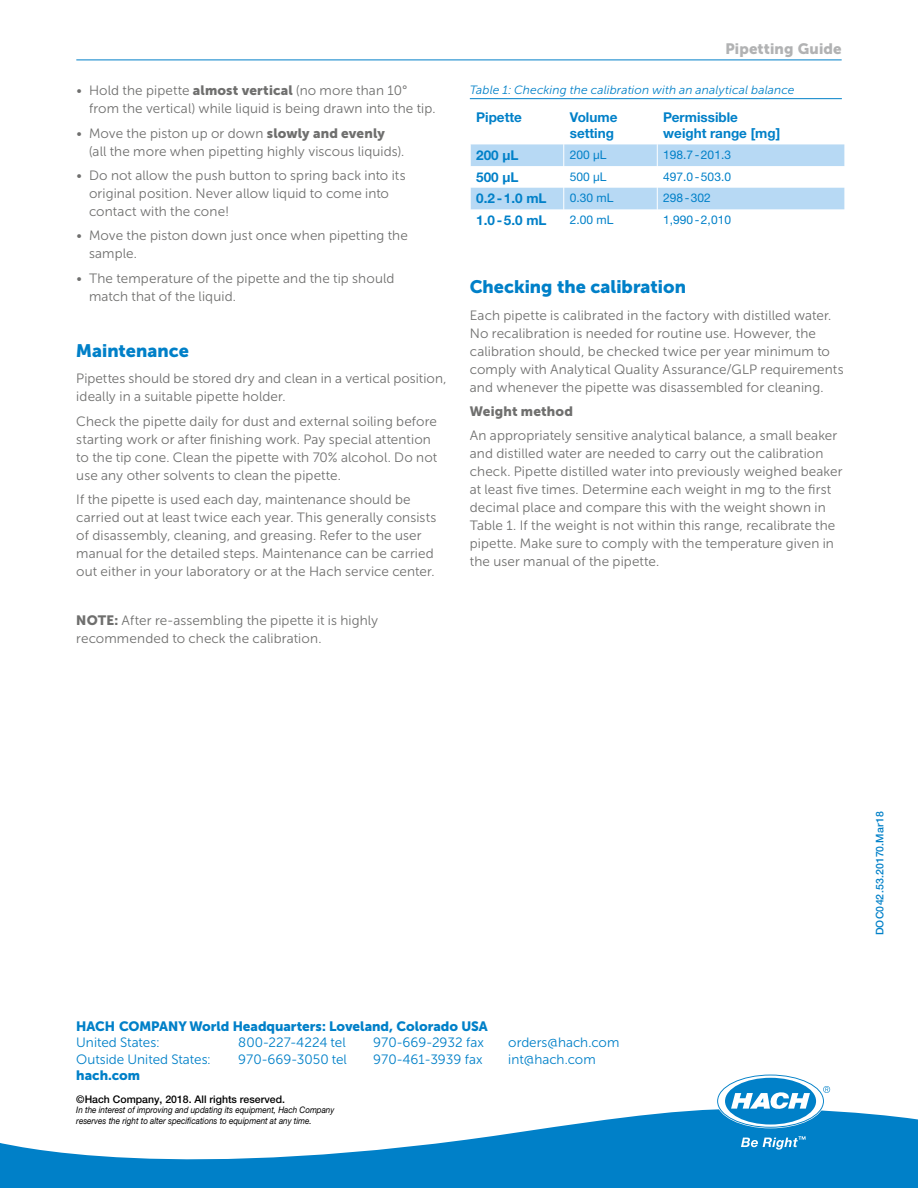
<style>
.page{position:relative;width:918px;height:1188px;background:#fff}
.page>*{position:absolute;margin:0;border:0;box-sizing:border-box;transform-origin:0 0}
.t1{font:18px "Museo Sans Cyrl 900";color:#0080c8}
.t2{font:15px "Museo Sans Cyrl 900";letter-spacing:.01em;color:#b1b2b3}
.t3{font:13.5px/18px "Museo Sans Cyrl 300";letter-spacing:.01em;color:#6f6f6e}
.t4{font:13.5px "Museo Sans Cyrl 300";color:#0080c8}
.t5{font:700 13.5px/16.5px "Helvetica Neue LTW1 G";color:#0080c8}
.t6{font:13.5px "Museo Sans Cyrl 900";color:#0080c8}
.t7{font:13.5px "Museo Sans Cyrl 900";letter-spacing:.015em;color:#6f6f6e}
.t8{font:12px "Helvetica Neue LTW1 G";color:#0080c8}
.t9{font:italic 12px "Museo Sans Cyrl 300";letter-spacing:.01em;color:#0080c8}
.t10{font:500 10.5px "Helvetica Neue LTW1 G";color:#000}
.t11{font:500 10.5px "Helvetica Neue LTW1 G";letter-spacing:.025em;color:#0080c8}
.t12{font:italic 9px/10.5px "Helvetica Neue LTW1 G";color:#000;scale:.9 1}
.s1{font-family:"Museo Sans Cyrl 900"}
</style>
<div class="page">
<hr style="left:470px;top:98px;width:372px;height:1px;background:#0080c8">
<hr style="left:76px;top:60px;width:766px;height:1px;background:#0080c8">
<svg style="left:470px;top:144px;width:374px;height:66px"></svg>
<svg style="left:0;top:1109px;width:918px;height:79px;fill:#0080c8"></svg>
<svg style="left:718px;top:1076px;width:112px;height:51px"></svg>
<svg style="left:741px;top:1136px;width:65px;height:14px"></svg>
<p class="t3" style="left:89px;top:82px;width:348px;text-indent:-13px">• Hold the pipette <span class="s1">almost vertical</span> (no more than 10° from the vertical) while liquid is being drawn into the tip.</p>
<p class="t3" style="left:89px;top:124px;width:317px;text-indent:-13px">• Move the piston up or down <span class="s1">slowly and evenly </span>(all the more when pipetting highly viscous liquids).</p>
<p class="t3" style="left:89px;top:166px;width:318px;text-indent:-13px">• Do not allow the push button to spring back into its original position. Never allow liquid to come into contact with the cone!</p>
<p class="t3" style="left:89px;top:227px;width:320px;text-indent:-13px">• Move the piston down just once when pipetting the sample.</p>
<p class="t3" style="left:89px;top:269px;width:307px;text-indent:-13px">• The temperature of the pipette and the tip should match that of the liquid.</p>
<h1 class="t1" style="left:76px;top:340px;width:114px">Maintenance</h1>
<p class="t3" style="left:76px;top:370px;width:372px">Pipettes should be stored dry and clean in a vertical position, ideally in a suitable pipette holder.</p>
<p class="t3" style="left:76px;top:412px;width:362px">Check the pipette daily for dust and external soiling before starting work or after finishing work. Pay special attention to the tip cone. Clean the pipette with 70% alcohol. Do not use any other solvents to clean the pipette.</p>
<p class="t3" style="left:76px;top:491px;width:362px">If the pipette is used each day, maintenance should be carried out at least twice each year. This generally consists of disassembly, cleaning, and greasing. Refer to the user manual for the detailed steps. Maintenance can be carried out either in your laboratory or at the Hach service center.</p>
<p class="t3" style="left:76px;top:611px;width:303px"><span class="s1">NOTE:</span> After re-assembling the pipette it is highly recommended to check the calibration.</p>
<p class="t2" style="left:725px;top:40px;width:118px">Pipetting Guide</p>
<p class="t9" style="left:470px;top:83px;width:326px">Table 1: Checking the calibration with an analytical balance</p>
<p class="t5" style="left:476px;top:109px;width:47px">Pipette</p>
<p class="t5" style="left:570px;top:109px;width:49px">Volume setting</p>
<p class="t5" style="left:663px;top:109px;width:119px">Permissible weight range [mg]</p>
<p class="t5" style="left:476px;top:147px;width:44px">200 µL</p>
<p class="t8" style="left:570px;top:147px;width:38px">200 µL</p>
<p class="t8" style="left:663px;top:147px;width:69px">198.7-201.3</p>
<p class="t5" style="left:476px;top:169px;width:44px">500 µL</p>
<p class="t8" style="left:570px;top:169px;width:38px">500 µL</p>
<p class="t8" style="left:663px;top:169px;width:69px">497.0-503.0</p>
<p class="t5" style="left:476px;top:190px;width:72px">0.2-1.0 mL</p>
<p class="t8" style="left:570px;top:191px;width:45px">0.30 mL</p>
<p class="t8" style="left:663px;top:191px;width:49px">298-302</p>
<p class="t5" style="left:476px;top:212px;width:72px">1.0-5.0 mL</p>
<p class="t8" style="left:570px;top:212px;width:45px">2.00 mL</p>
<p class="t8" style="left:663px;top:212px;width:69px">1,990-2,010</p>
<h1 class="t1" style="left:470px;top:277px;width:218px">Checking the calibration</h1>
<p class="t3" style="left:470px;top:306px;width:375px">Each pipette is calibrated in the factory with distilled water.<br>No recalibration is needed for routine use. However, the calibration should, be checked twice per year minimum to comply with Analytical Quality Assurance/GLP requirements and whenever the pipette was disassembled for cleaning.</p>
<p class="t7" style="left:470px;top:404px;width:105px">Weight method</p>
<p class="t3" style="left:470px;top:427px;width:374px">An appropriately sensitive analytical balance, a small beaker and distilled water are needed to carry out the calibration check. Pipette distilled water into previously weighed beaker at least five times. Determine each weight in mg to the first decimal place and compare this with the weight shown in Table 1. If the weight is not within this range, recalibrate the pipette. Make sure to comply with the temperature given in the user manual of the pipette.</p>
<p class="t6" style="left:76px;top:1018px;width:413px">HACH COMPANY World Headquarters: Loveland, Colorado USA</p>
<p class="t4" style="left:76px;top:1035px;width:85px">United States:</p>
<p class="t4" style="left:238px;top:1035px;width:109px">800-227-4224 tel</p>
<p class="t4" style="left:373px;top:1035px;width:112px">970-669-2932 fax</p>
<p class="t4" style="left:508px;top:1035px;width:113px">orders@hach.com</p>
<p class="t4" style="left:76px;top:1052px;width:136px">Outside United States:</p>
<p class="t4" style="left:238px;top:1052px;width:110px">970-669-3050 tel</p>
<p class="t4" style="left:373px;top:1052px;width:111px">970-461-3939 fax</p>
<p class="t4" style="left:508px;top:1052px;width:89px">int@hach.com</p>
<p class="t6" style="left:76px;top:1068px;width:65px">hach.com</p>
<p class="t10" style="left:76px;top:1093px;width:210px">©Hach Company, 2018. All rights reserved.</p>
<p class="t12" style="left:76px;top:1105px;width:288px">In the interest of improving and updating its equipment, Hach Company reserves the right to alter specifications to equipment at any time.</p>
<p class="t11" style="left:873px;top:935px;width:125px;rotate:-90deg">DOC042.53.20170.Mar18</p>
</div>
